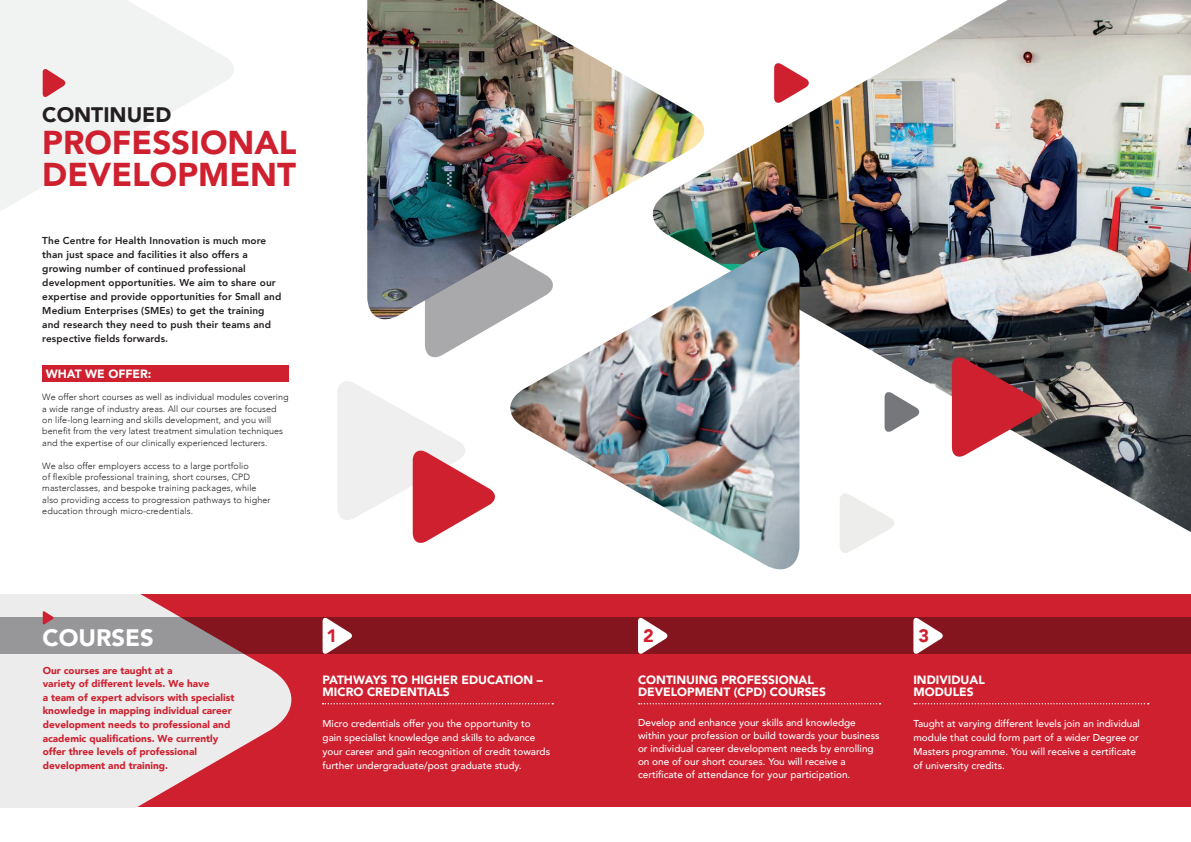
<style>
.page{position:relative;width:1191px;height:842px;background:#fff}
.page>*{position:absolute;margin:0;border:0;box-sizing:border-box;transform-origin:0 0}
.t1{font:900 33px/32px "Avenir";color:#cf202f}
.t2{font:900 23.8px "Avenir";color:#fff}
.t3{font:900 21px "Avenir";color:#231f20}
.t4{font:900 18px "Avenir";color:#cf202f}
.t5{font:900 12px/12px "Avenir";color:#fff}
.t6{font:500 10px/14px "Avenir";color:#fff}
.t7{font:800 10px/14px "Avenir";letter-spacing:.01em;color:#231f20}
.t8{font:900 10px/13.6px "Avenir";color:#cf202f}
.t9{font:300 9px/11.4px "Avenir";letter-spacing:.005em;color:#231f20}
</style>
<div class="page">
<div style="left:42px;top:365px;width:247px;height:17px;background:#cf202f"></div>
<svg style="left:425px;top:324px;width:71px;height:34px"></svg>
<div style="left:0;top:594px;width:1191px;height:213px;background:#cf202f"></div>
<svg style="left:0;top:594px;width:299px;height:213px;fill:#edecec"></svg>
<svg style="left:0;top:618px;width:1191px;height:36px;fill:#84141e"></svg>
<svg style="left:0;top:0;width:234px;height:211px;fill:#f1f3f2"></svg>
<svg style="left:43px;top:68px;width:23px;height:30px"></svg>
<svg style="left:322px;top:617px;width:31px;height:37px"></svg>
<svg style="left:638px;top:617px;width:30px;height:37px"></svg>
<svg style="left:913px;top:617px;width:30px;height:37px"></svg>
<svg style="left:322px;top:703px;width:231px;height:1px"></svg>
<svg style="left:638px;top:703px;width:242px;height:1px"></svg>
<svg style="left:914px;top:703px;width:234px;height:1px"></svg>
<svg style="left:43px;top:611px;width:11px;height:14px"></svg>
<img style="left:708px;top:0;width:483px;height:532px">
<img style="left:367px;top:0;width:341px;height:324px">
<svg style="left:337px;top:381px;width:158px;height:162px"></svg>
<svg style="left:839px;top:492px;width:56px;height:61px"></svg>
<svg style="left:952px;top:355px;width:91px;height:104px"></svg>
<svg style="left:884px;top:391px;width:36px;height:42px"></svg>
<svg style="left:774px;top:62px;width:36px;height:42px"></svg>
<img style="left:505px;top:247px;width:294px;height:323px">
<p class="t3" style="left:42px;top:96px;width:131px">CONTINUED</p>
<p class="t1" style="left:42px;top:125px;width:256px">PROFESSIONAL<br>DEVELOPMENT</p>
<p class="t7" style="left:42px;top:233px;width:240px">The Centre for Health Innovation is much more than just space and facilities it also offers a growing number of continued professional development opportunities. We aim to share our expertise and provide opportunities for Small and Medium Enterprises (SMEs) to get the training and research they need to push their teams and respective fields forwards.</p>
<p class="t5" style="left:46px;top:367px;width:107px">WHAT WE OFFER:</p>
<p class="t9" style="left:42px;top:391px;width:248px">We offer short courses as well as individual modules covering a wide range of industry areas. All our courses are focused on life-long learning and skills development, and you will benefit from the very latest treatment simulation techniques and the expertise of our clinically experienced lecturers.</p>
<p class="t9" style="left:42px;top:460px;width:230px">We also offer employers access to a large portfolio<br>of flexible professional training, short courses, CPD masterclasses, and bespoke training packages, while also providing access to progression pathways to higher education through micro-credentials.</p>
<p class="t2" style="left:43px;top:617px;width:113px">COURSES</p>
<p class="t8" style="left:43px;top:663px;width:193px">Our courses are taught at a<br>variety of different levels. We have<br>a team of expert advisors with specialist knowledge in mapping individual career development needs to professional and academic qualifications. We currently offer three levels of professional development and training.</p>
<p class="t5" style="left:322px;top:674px;width:222px">PATHWAYS TO HIGHER EDUCATION –<br>MICRO CREDENTIALS</p>
<p class="t4" style="left:326px;top:620px;width:12px">1</p>
<p class="t4" style="left:643px;top:620px;width:12px">2</p>
<p class="t4" style="left:918px;top:620px;width:12px">3</p>
<p class="t5" style="left:638px;top:674px;width:189px">CONTINUING PROFESSIONAL<br>DEVELOPMENT (CPD) COURSES</p>
<p class="t6" style="left:638px;top:716px;width:243px;line-height:13px">Develop and enhance your skills and knowledge within your profession or build towards your business or individual career development needs by enrolling on one of our short courses. You will receive a certificate of attendance for your participation.</p>
<p class="t5" style="left:913px;top:674px;width:73px">INDIVIDUAL</p>
<p class="t5" style="left:913px;top:686px;width:62px">MODULES</p>
<p class="t6" style="left:913px;top:716px;width:228px">Taught at varying different levels join an individual module that could form part of a wider Degree or Masters programme. You will receive a certificate of university credits.</p>
<p class="t6" style="left:322px;top:716px;width:229px">Micro credentials offer you the opportunity to gain specialist knowledge and skills to advance your career and gain recognition of credit towards further undergraduate/post graduate study.</p>
</div>
